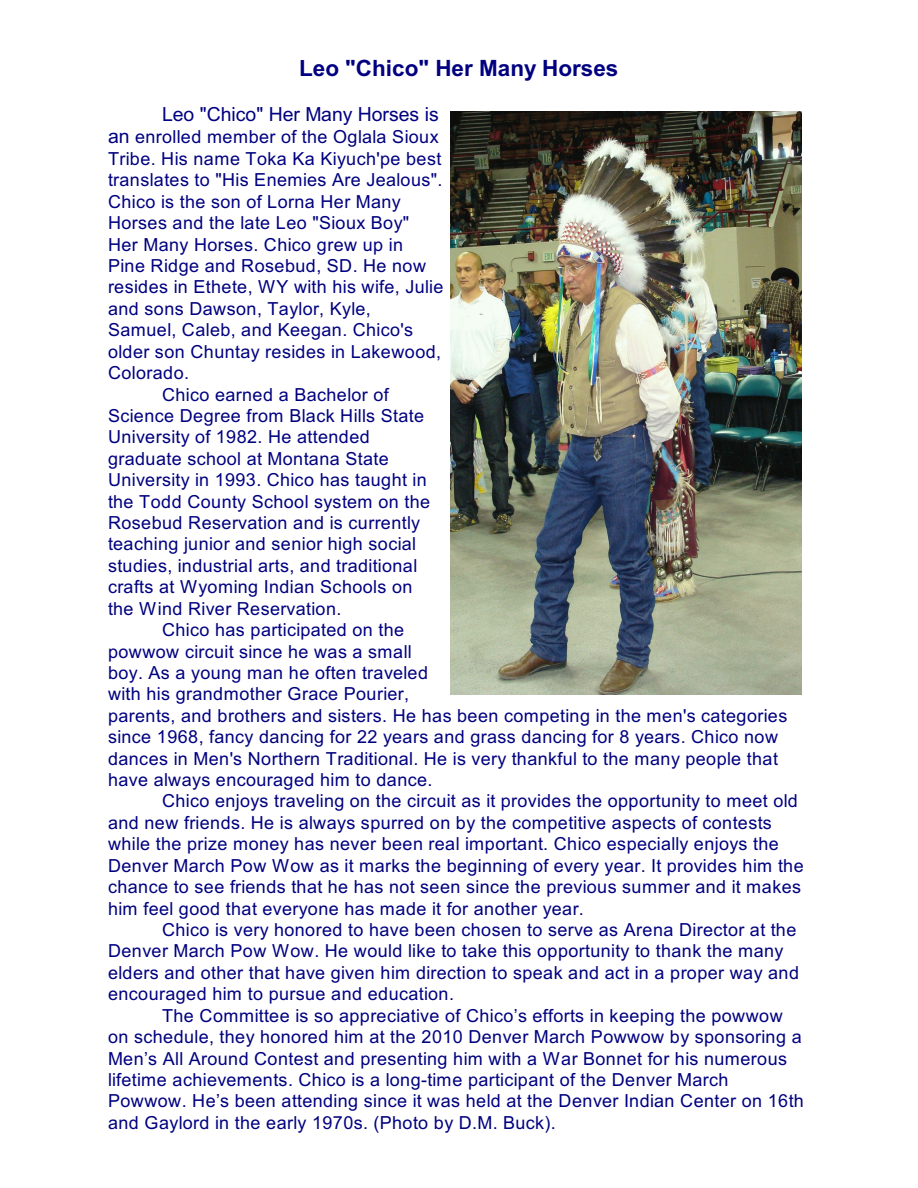
<style>
.page{position:relative;width:918px;height:1188px;background:#fff}
.page>*{position:absolute;margin:0;border:0;box-sizing:border-box;transform-origin:0 0}
.t1{font:700 22.5px "Arial";color:#000080}
.t2{font:19.5px "Arial";color:#000080}
.t3{font:18px "Arial";letter-spacing:.025em;color:#000080}
.s1{font-size:19.5px}
</style>
<div class="page">
<img style="left:451px;top:111px;width:351px;height:583px">
<p class="t1" style="left:299px;top:59px;width:321px">Leo "Chico" Her Many Horses</p>
<p class="t2" style="left:162px;top:107px;width:278px">Leo "Chico" Her Many Horses is</p>
<p class="t3" style="left:108px;top:130px;width:332px"><span class="s1">an</span> enrolled member of the Oglala Sioux</p>
<p class="t3" style="left:108px;top:152px;width:335px">Tribe. His name Toka Ka Kiyuch'pe best</p>
<p class="t3" style="left:108px;top:173px;width:336px">translates to "His Enemies Are Jealous".</p>
<p class="t3" style="left:108px;top:195px;width:294px">Chico is the son of Lorna Her Many</p>
<p class="t3" style="left:108px;top:216px;width:303px">Horses and the late Leo "Sioux Boy"</p>
<p class="t3" style="left:108px;top:237px;width:297px">Her Many Horses. Chico grew up in</p>
<p class="t3" style="left:108px;top:259px;width:320px">Pine Ridge and Rosebud, SD. He now</p>
<p class="t3" style="left:108px;top:280px;width:337px">resides in Ethete, WY with his wife, Julie</p>
<p class="t3" style="left:108px;top:302px;width:264px">and sons Dawson, Taylor, Kyle,</p>
<p class="t3" style="left:108px;top:323px;width:307px">Samuel, Caleb, and Keegan. Chico's</p>
<p class="t3" style="left:108px;top:345px;width:335px">older son Chuntay resides in Lakewood,</p>
<p class="t3" style="left:108px;top:366px;width:83px">Colorado.</p>
<p class="t3" style="left:162px;top:387px;width:228px">Chico earned a Bachelor of</p>
<p class="t3" style="left:108px;top:409px;width:318px">Science Degree from Black Hills State</p>
<p class="t3" style="left:108px;top:430px;width:263px">University of 1982. He attended</p>
<p class="t3" style="left:108px;top:452px;width:282px">graduate school at Montana State</p>
<p class="t3" style="left:108px;top:473px;width:320px">University in 1993. Chico has taught in</p>
<p class="t3" style="left:108px;top:494px;width:324px">the Todd County School system on the</p>
<p class="t3" style="left:108px;top:516px;width:314px">Rosebud Reservation and is currently</p>
<p class="t3" style="left:108px;top:537px;width:310px">teaching junior and senior high social</p>
<p class="t3" style="left:108px;top:559px;width:311px">studies, industrial arts, and traditional</p>
<p class="t3" style="left:108px;top:580px;width:306px">crafts at Wyoming Indian Schools on</p>
<p class="t3" style="left:108px;top:602px;width:235px">the Wind River Reservation.</p>
<p class="t3" style="left:162px;top:623px;width:244px">Chico has participated on the</p>
<p class="t3" style="left:108px;top:644px;width:305px">powwow circuit since he was a small</p>
<p class="t3" style="left:108px;top:666px;width:322px">boy. As a young man he often traveled</p>
<p class="t3" style="left:108px;top:687px;width:303px">with his grandmother Grace Pourier,</p>
<p class="t3" style="left:108px;top:709px;width:681px">parents, and brothers and sisters. He has been competing in the men's categories</p>
<p class="t3" style="left:108px;top:730px;width:672px">since 1968, fancy dancing for 22 years and grass dancing for 8 years. Chico now</p>
<p class="t3" style="left:108px;top:752px;width:672px">dances in Men's Northern Traditional. He is very thankful to the many people that</p>
<p class="t3" style="left:108px;top:773px;width:326px">have always encouraged him to dance.</p>
<p class="t3" style="left:162px;top:794px;width:637px">Chico enjoys traveling on the circuit as it provides the opportunity to meet old</p>
<p class="t3" style="left:108px;top:816px;width:665px">and new friends. He is always spurred on by the competitive aspects of contests</p>
<p class="t3" style="left:108px;top:837px;width:672px">while the prize money has never been real important. Chico especially enjoys the</p>
<p class="t3" style="left:108px;top:859px;width:697px">Denver March Pow Wow as it marks the beginning of every year. It provides him the</p>
<p class="t3" style="left:108px;top:880px;width:695px">chance to see friends that he has not seen since the previous summer and it makes</p>
<p class="t3" style="left:108px;top:901px;width:477px">him feel good that everyone has made it for another year.</p>
<p class="t3" style="left:162px;top:923px;width:636px">Chico is very honored to have been chosen to serve as Arena Director at the</p>
<p class="t3" style="left:108px;top:944px;width:677px">Denver March Pow Wow. He would like to take this opportunity to thank the many</p>
<p class="t3" style="left:108px;top:966px;width:693px">elders and other that have given him direction to speak and act in a proper way and</p>
<p class="t3" style="left:108px;top:987px;width:348px">encouraged him to pursue and education.</p>
<p class="t3" style="left:162px;top:1009px;width:622px">The Committee is so appreciative of Chico’s efforts in keeping the powwow</p>
<p class="t3" style="left:108px;top:1030px;width:695px">on schedule, they honored him at the 2010 Denver March Powwow by sponsoring a</p>
<p class="t3" style="left:108px;top:1051px;width:681px">Men’s All Around Contest and presenting him with a War Bonnet for his numerous</p>
<p class="t3" style="left:108px;top:1073px;width:622px">lifetime achievements. Chico is a long-time participant of the Denver March</p>
<p class="t3" style="left:108px;top:1094px;width:697px">Powwow. He’s been attending since it was held at the Denver Indian Center on 16th</p>
<p class="t3" style="left:108px;top:1116px;width:449px">and Gaylord in the early 1970s. (Photo by D.M. Buck).</p>
</div>
